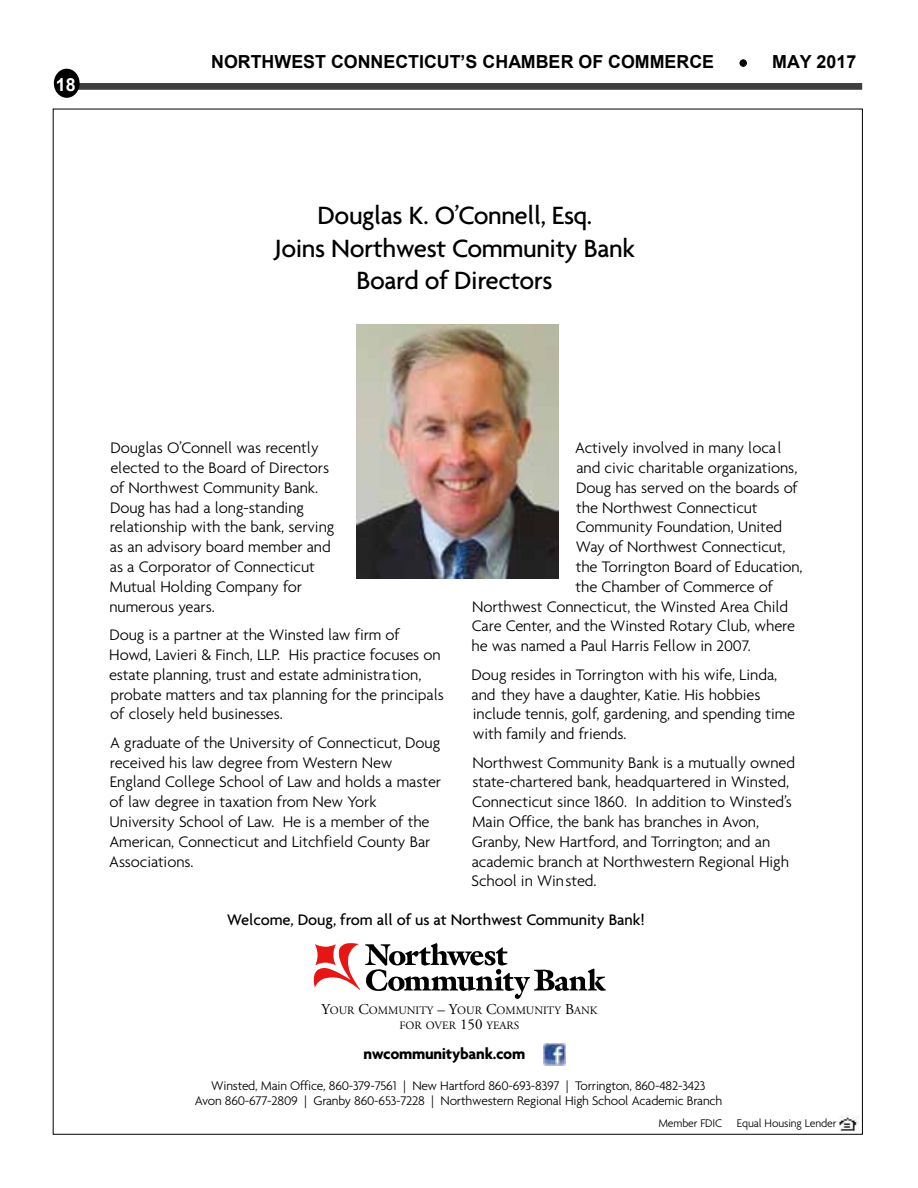
<style>
.page{position:relative;width:918px;height:1188px;background:#fff}
.page>*{position:absolute;margin:0;border:0;box-sizing:border-box;transform-origin:0 0}
.t1{font:500 27px/32.4px "Agenda";letter-spacing:-.015em;color:#000;text-align:center}
.t2{font:700 18px "Arial";color:#000}
.t3{font:700 18px "Arial";color:#fff}
.t4{font:300 16.5px/19.8px "Agenda";letter-spacing:-.005em;color:#000}
.t5{font:500 16.5px "Agenda";letter-spacing:-.005em;color:#000}
.t6{font:700 16.5px "Agenda";color:#000}
.t7{font:300 13.5px/15px "Agenda";letter-spacing:-.015em;color:#000;text-align:center}
.t8{font:300 12px "Agenda";letter-spacing:-.01em;color:#000}
.t9{font:11.25px/15px "Adobe Garamond";color:#000;text-align:center}
.s1{font-size:15px}
</style>
<div class="page">
<div style="left:59px;top:83px;width:803px;height:7px;background:#3f3f3f"></div>
<div style="left:55px;top:70px;width:23px;height:26px;background:#000;border-radius:50%"></div>
<div style="left:54px;top:69px;width:26px;height:29px;border:3px solid #000;border-radius:50%"></div>
<svg style="left:740px;top:59px;width:7px;height:8px"></svg>
<img style="left:839px;top:1115px;width:20px;height:17px">
<svg style="left:314px;top:943px;width:292px;height:56px"></svg>
<img style="left:544px;top:1044px;width:21px;height:21px">
<img style="left:356px;top:324px;width:202px;height:255px">
<p class="t3" style="left:56px;top:73px;width:21px">18</p>
<p class="t2" style="left:211px;top:50px;width:504px">NORTHWEST CONNECTICUT’S CHAMBER OF COMMERCE</p>
<p class="t2" style="left:739px;top:50px;width:119px">• MAY 2017</p>
<h1 class="t1" style="left:275px;top:199px;width:362px">Douglas K. O’Connell, Esq.<br>Joins Northwest Community Bank<br>Board of Directors</h1>
<p class="t4" style="left:110px;top:438px;width:226px">Douglas O’Connell was recently elected to the Board of Directors of Northwest Community Bank.<br>Doug has had a long-standing relationship with the bank, serving as an advisory board member and as a Corporator of Connecticut<br>Mutual Holding Company for numerous years.</p>
<p class="t4" style="left:109px;top:625px;width:337px">Doug is a partner at the Winsted law firm of Howd, Lavieri &amp; Finch, LLP. His practice focuses on estate planning, trust and estate administration, probate matters and tax planning for the principals of closely held businesses.</p>
<p class="t4" style="left:109px;top:732px;width:333px">A graduate of the University of Connecticut, Doug received his law degree from Western New England College School of Law and holds a master of law degree in taxation from New York University School of Law. He is a member of the American, Connecticut and Litchfield County Bar Associations.</p>
<p class="t4" style="left:575px;top:438px;width:208px">Actively involved in many local</p>
<p class="t4" style="left:576px;top:458px;width:223px">and civic charitable organizations,</p>
<p class="t4" style="left:576px;top:477px;width:223px">Doug has served on the boards of</p>
<p class="t4" style="left:576px;top:497px;width:183px">the Northwest Connecticut</p>
<p class="t4" style="left:576px;top:517px;width:208px">Community Foundation, United</p>
<p class="t4" style="left:576px;top:537px;width:211px">Way of Northwest Connecticut,</p>
<p class="t4" style="left:576px;top:557px;width:228px">the Torrington Board of Education,</p>
<p class="t4" style="left:576px;top:576px;width:199px">the Chamber of Commerce of</p>
<p class="t4" style="left:472px;top:596px;width:318px">Northwest Connecticut, the Winsted Area Child</p>
<p class="t4" style="left:472px;top:616px;width:325px">Care Center, and the Winsted Rotary Club, where</p>
<p class="t4" style="left:472px;top:636px;width:281px">he was named a Paul Harris Fellow in 2007.</p>
<p class="t4" style="left:471px;top:664px;width:325px">Doug resides in Torrington with his wife, Linda, and they have a daughter, Katie. His hobbies include tennis, golf, gardening, and spending time with family and friends.</p>
<p class="t4" style="left:471px;top:752px;width:325px">Northwest Community Bank is a mutually owned state-chartered bank, headquartered in Winsted, Connecticut since 1860. In addition to Winsted’s Main Office, the bank has branches in Avon, Granby, New Hartford, and Torrington; and an academic branch at Northwestern Regional High School in Winsted.</p>
<p class="t5" style="left:227px;top:909px;width:419px">Welcome, Doug, from all of us at Northwest Community Bank!</p>
<p class="t9" style="left:321px;top:1003px;width:278px"><span class="s1">Y</span>OUR <span class="s1">C</span>OMMUNITY <span class="s1">– Y</span>OUR <span class="s1">C</span>OMMUNITY <span class="s1">B</span>ANK<br>FOR OVER <span class="s1">150</span> YEARS</p>
<p class="t6" style="left:363px;top:1043px;width:163px">nwcommunitybank.com</p>
<p class="t7" style="left:195px;top:1078px;width:529px">Winsted, Main Office, 860-379-7561 | New Hartford 860-693-8397 | Torrington, 860-482-3423<br>Avon 860-677-2809 | Granby 860-653-7228 | Northwestern Regional High School Academic Branch</p>
<p class="t8" style="left:658px;top:1116px;width:180px">Member FDIC Equal Housing Lender</p>
</div>
